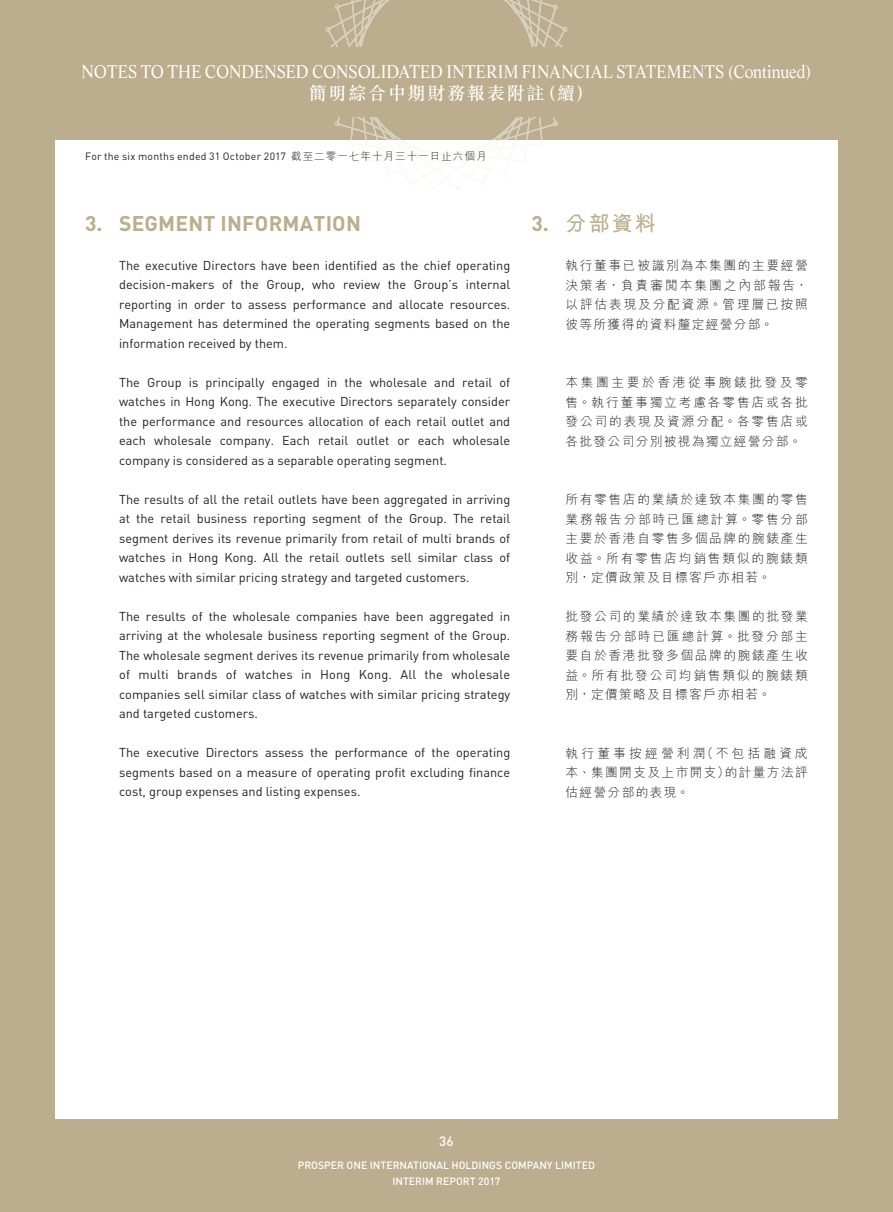
<style>
.page{position:relative;width:893px;height:1212px;background:#bbad8d}
.page>*{position:absolute;margin:0;border:0;box-sizing:border-box;transform-origin:0 0}
.t1{font:700 21px "DIN Pro";letter-spacing:.01em;color:#bbad8d}
.t2{font:700 21px "M Hei HK";color:#bbad8d}
.t3{font:18px "Life LT Std";color:#fff;scale:.9 1}
.t4{font:500 18px "M Sung HK";letter-spacing:.1em;color:#fff}
.t5{font:500 13.5px "DIN Pro";color:#fff}
.t6{font:12.75px/19.5px "DIN Pro";color:#231f20;text-align:justify}
.t7{font:300 12.75px/19.5px "M Hei HK";letter-spacing:.125em;color:#231f20;text-align:justify}
.t8{font:500 10.5px/15.8px "DIN Pro";color:#fff;text-align:center}
.t9{font:10.5px "DIN Pro";letter-spacing:.02em;color:#231f20}
.s1{font-family:"M Hei HK";font-weight:300}
.s2{font-family:"DIN Pro"}
</style>
<div class="page">
<div style="left:55px;top:140px;width:783px;height:978px;background:#fff"></div>
<svg style="left:321px;top:0;width:251px;height:140px"></svg>
<div style="left:54px;top:47px;width:785px;height:69px;background:#bbad8d"></div>
<h2 class="t3" style="left:82px;top:61px;width:812px">NOTES TO THE CONDENSED CONSOLIDATED INTERIM FINANCIAL STATEMENTS (Continued)</h2>
<h2 class="t4" style="left:309px;top:81px;width:286px">簡明綜合中期財務報表附註 （續）</h2>
<p class="t9" style="left:85px;top:149px;width:403px">For the six months ended 31 October 2017 <span class="s1">截至二零一七年十月三十一日止六個月</span></p>
<h1 class="t1" style="left:85px;top:209px;width:277px">3. SEGMENT INFORMATION</h1>
<p class="t6" style="left:119px;top:255px;width:393px">The executive Directors have been identified as the chief operating decision-makers of the Group, who review the Group’s internal reporting in order to assess performance and allocate resources.<br>Management has determined the operating segments based on the information received by them.</p>
<p class="t6" style="left:119px;top:372px;width:393px">The Group is principally engaged in the wholesale and retail of watches in Hong Kong. The executive Directors separately consider the performance and resources allocation of each retail outlet and each wholesale company. Each retail outlet or each wholesale company is considered as a separable operating segment.</p>
<p class="t6" style="left:119px;top:489px;width:393px">The results of all the retail outlets have been aggregated in arriving at the retail business reporting segment of the Group. The retail segment derives its revenue primarily from retail of multi brands of watches in Hong Kong. All the retail outlets sell similar class of watches with similar pricing strategy and targeted customers.</p>
<p class="t6" style="left:119px;top:606px;width:393px">The results of the wholesale companies have been aggregated in arriving at the wholesale business reporting segment of the Group.<br>The wholesale segment derives its revenue primarily from wholesale of multi brands of watches in Hong Kong. All the wholesale companies sell similar class of watches with similar pricing strategy and targeted customers.</p>
<p class="t6" style="left:119px;top:742px;width:393px">The executive Directors assess the performance of the operating segments based on a measure of operating profit excluding finance cost, group expenses and listing expenses.</p>
<h1 class="t2" style="left:531px;top:208px;width:126px"><span class="s2">3.</span> 分部資料</h1>
<p class="t7" style="left:566px;top:256px;width:244px">執行董事已被識別為本集團的主要經營決策者，負責審閱本集團之內部報告，以評估表現及分配資源。管理層已按照彼等所獲得的資料釐定經營分部。</p>
<p class="t7" style="left:566px;top:373px;width:244px">本集團主要於香港從事腕錶批發及零售。執行董事獨立考慮各零售店或各批發公司的表現及資源分配。各零售店或各批發公司分別被視為獨立經營分部。</p>
<p class="t7" style="left:566px;top:490px;width:244px">所有零售店的業績於達致本集團的零售業務報告分部時已匯總計算。零售分部主要於香港自零售多個品牌的腕錶產生收益。所有零售店均銷售類似的腕錶類別，定價政策及目標客戶亦相若。</p>
<p class="t7" style="left:566px;top:607px;width:244px">批發公司的業績於達致本集團的批發業務報告分部時已匯總計算。批發分部主要自於香港批發多個品牌的腕錶產生收益。所有批發公司均銷售類似的腕錶類別，定價策略及目標客戶亦相若。</p>
<p class="t7" style="left:566px;top:743px;width:244px">執行董事按經營利潤（不包括融資成本、集團開支及上市開支）的計量方法評估經營分部的表現。</p>
<p class="t5" style="left:439px;top:1132px;width:16px">36</p>
<p class="t8" style="left:298px;top:1157px;width:299px">PROSPER ONE INTERNATIONAL HOLDINGS COMPANY LIMITED<br>INTERIM REPORT 2017</p>
</div>
